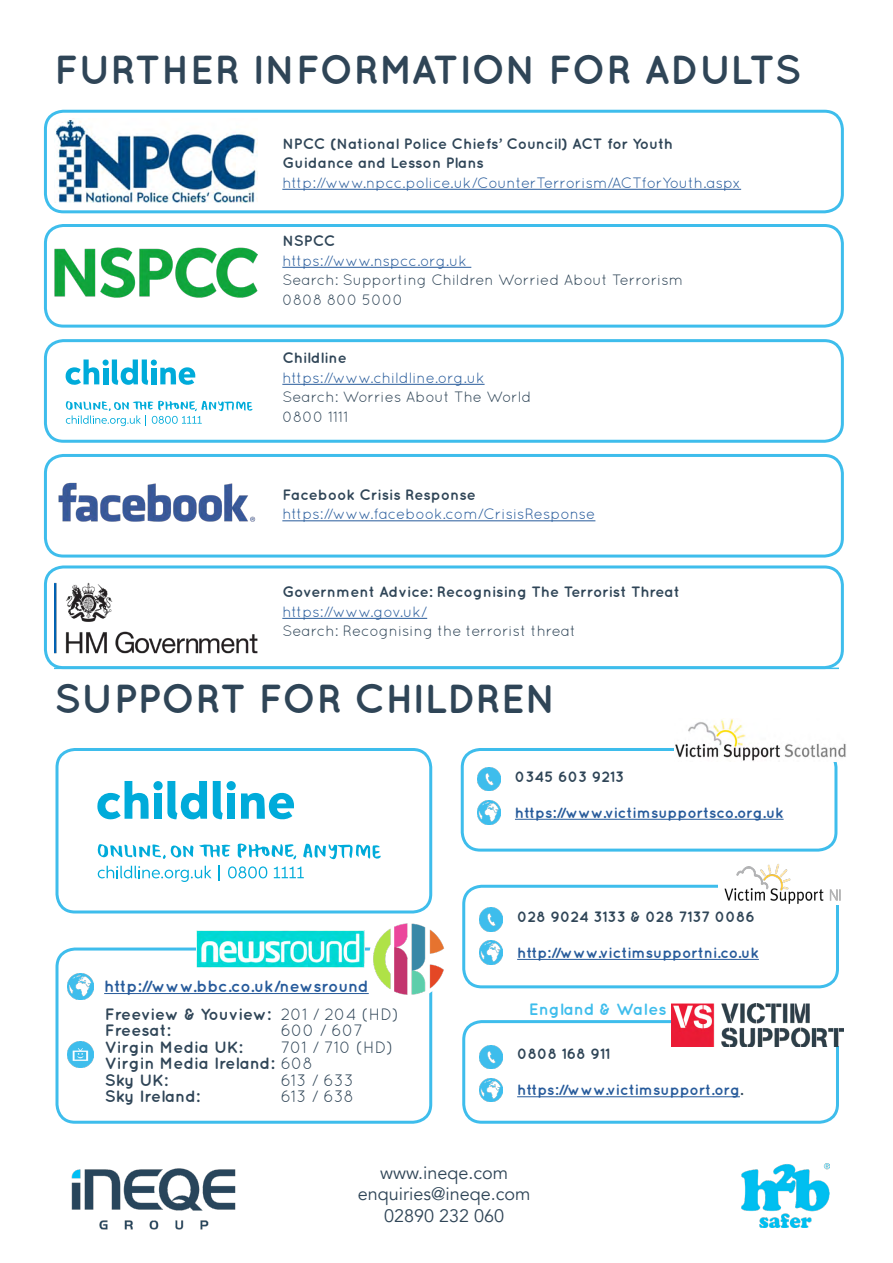
<style>
.page{position:relative;width:893px;height:1263px;background:#fff}
.page>*{position:absolute;margin:0;border:0;box-sizing:border-box;transform-origin:0 0}
.t1{font:700 40.5px "Quicksand";color:#2f4557}
.t2{font:18px/21.6px "Avenir";color:#2f4557;text-align:center}
.t3{font:700 16.5px/16.5px "Quicksand";color:#2f4557}
.t4{font:16.5px/16.5px "Quicksand";color:#2f4557}
.t5{font:700 16.5px "Quicksand";letter-spacing:-.01em;color:#275b9b}
.t6{font:700 16.5px "Quicksand";color:#3ebdec}
.t7{font:700 15px/19.5px "Quicksand";color:#2f4557}
.t8{font:15px "Quicksand";color:#275b9b}
.t9{font:15px/19.5px "Quicksand";color:#2f4557}
.t10{font:700 15px "Quicksand";color:#275b9b}
.s1{font-weight:400}
.s2{color:#2f4557}
</style>
<div class="page">
<hr style="left:282px;top:189px;width:459px;height:1px;background:#275b9b">
<hr style="left:282px;top:267px;width:189px;height:1px;background:#275b9b">
<hr style="left:282px;top:384px;width:203px;height:1px;background:#275b9b">
<hr style="left:282px;top:520px;width:313px;height:1px;background:#275b9b">
<hr style="left:282px;top:618px;width:145px;height:1px;background:#275b9b">
<img style="left:71px;top:1168px;width:165px;height:62px">
<img style="left:741px;top:1164px;width:89px;height:64px">
<img style="left:55px;top:118px;width:203px;height:85px">
<img style="left:54px;top:247px;width:204px;height:50px">
<img style="left:58px;top:482px;width:198px;height:40px">
<img style="left:54px;top:582px;width:204px;height:72px">
<hr style="left:54px;top:668px;width:785px;height:1px;background:#3ebdec">
<div style="left:461px;top:748px;width:376px;height:103px;border:3px solid #3ebdec;border-radius:18px"></div>
<div style="left:56px;top:748px;width:376px;height:165px;border:3px solid #3ebdec;border-radius:18px"></div>
<div style="left:56px;top:947px;width:376px;height:177px;border:3px solid #3ebdec;border-radius:18px"></div>
<div style="left:369px;top:918px;width:80px;height:81px;border:6px solid #fff;border-radius:50%"></div>
<img style="left:369px;top:922px;width:76px;height:74px">
<img style="left:197px;top:930px;width:167px;height:37px">
<hr style="left:104px;top:993px;width:265px;height:1px;background:#275b9b">
<img style="left:68px;top:973px;width:26px;height:26px">
<img style="left:68px;top:1041px;width:26px;height:27px">
<img style="left:674px;top:719px;width:172px;height:42px">
<div style="left:462px;top:885px;width:377px;height:103px;border:3px solid #3ebdec;border-radius:18px"></div>
<div style="left:718px;top:862px;width:130px;height:42px;background:#fff"></div>
<img style="left:724px;top:864px;width:117px;height:40px">
<div style="left:462px;top:1020px;width:377px;height:104px;border:3px solid #3ebdec;border-radius:18px"></div>
<img style="left:671px;top:1003px;width:173px;height:43px">
<img style="left:477px;top:768px;width:23px;height:23px">
<img style="left:477px;top:801px;width:23px;height:23px">
<hr style="left:515px;top:819px;width:269px;height:1px;background:#275b9b">
<img style="left:479px;top:908px;width:23px;height:23px">
<img style="left:479px;top:941px;width:23px;height:23px">
<hr style="left:517px;top:959px;width:242px;height:1px;background:#275b9b">
<img style="left:479px;top:1045px;width:23px;height:23px">
<img style="left:479px;top:1078px;width:23px;height:23px">
<hr style="left:517px;top:1096px;width:223px;height:1px;background:#275b9b">
<div style="left:44px;top:110px;width:800px;height:103px;border:3px solid #3ebdec;border-radius:18px"></div>
<div style="left:44px;top:224px;width:800px;height:104px;border:3px solid #3ebdec;border-radius:18px"></div>
<div style="left:44px;top:339px;width:800px;height:104px;border:3px solid #3ebdec;border-radius:18px"></div>
<div style="left:44px;top:454px;width:800px;height:103px;border:3px solid #3ebdec;border-radius:18px"></div>
<div style="left:44px;top:565px;width:800px;height:104px;border:3px solid #3ebdec;border-radius:18px"></div>
<div style="left:227px;top:793px;width:8px;height:26px;background:#00abda"></div>
<div style="left:154px;top:793px;width:8px;height:26px;background:#00abda"></div>
<svg style="left:97px;top:781px;width:52px;height:39px"></svg>
<svg style="left:213px;top:781px;width:10px;height:38px"></svg>
<svg style="left:167px;top:781px;width:40px;height:39px"></svg>
<svg style="left:241px;top:792px;width:53px;height:28px"></svg>
<div style="left:153px;top:781px;width:10px;height:9px;background:#00abda;border-radius:50%"></div>
<div style="left:227px;top:781px;width:9px;height:9px;background:#00abda;border-radius:50%"></div>
<svg style="left:98px;top:866px;width:114px;height:16px"></svg>
<svg style="left:219px;top:865px;width:1px;height:16px"></svg>
<svg style="left:228px;top:866px;width:39px;height:12px"></svg>
<svg style="left:274px;top:866px;width:30px;height:12px"></svg>
<svg style="left:303px;top:844px;width:78px;height:15px"></svg>
<svg style="left:237px;top:843px;width:59px;height:16px"></svg>
<svg style="left:98px;top:844px;width:132px;height:15px"></svg>
<svg style="left:66px;top:359px;width:129px;height:26px"></svg>
<svg style="left:66px;top:401px;width:186px;height:25px"></svg>
<h1 class="t1" style="left:54px;top:46px;width:749px">FURTHER INFORMATION FOR ADULTS</h1>
<p class="t7" style="left:282px;top:133px;width:392px">NPCC (National Police Chiefs’ Council) ACT for Youth<br>Guidance and Lesson Plans</p>
<p class="t8" style="left:282px;top:174px;width:460px">http://www.npcc.police.uk/CounterTerrorism/ACTforYouth.aspx</p>
<p class="t7" style="left:282px;top:231px;width:55px">NSPCC</p>
<p class="t8" style="left:282px;top:252px;width:186px">https://www.nspcc.org.uk</p>
<p class="t9" style="left:282px;top:270px;width:402px">Search: Supporting Children Worried About Terrorism<br>0808 800 5000</p>
<p class="t7" style="left:282px;top:348px;width:66px">Childline</p>
<p class="t8" style="left:282px;top:369px;width:204px">https://www.childline.org.uk</p>
<p class="t9" style="left:282px;top:387px;width:251px">Search: Worries About The World<br>0800 1111</p>
<p class="t7" style="left:282px;top:484px;width:195px">Facebook Crisis Response</p>
<p class="t8" style="left:282px;top:505px;width:315px">https://www.facebook.com/CrisisResponse</p>
<p class="t7" style="left:282px;top:582px;width:399px">Government Advice: Recognising The Terrorist Threat</p>
<p class="t8" style="left:282px;top:603px;width:146px">https://www.gov.uk/</p>
<p class="t9" style="left:282px;top:621px;width:295px">Search: Recognising the terrorist threat</p>
<h1 class="t1" style="left:54px;top:674px;width:504px">SUPPORT FOR CHILDREN</h1>
<p class="t7" style="left:515px;top:766px;width:111px">0345 603 9213</p>
<p class="t10" style="left:515px;top:803px;width:270px">https://www.victimsupportsco.org.uk</p>
<p class="t5" style="left:104px;top:976px;width:266px">http://www.bbc.co.uk/newsround</p>
<p class="t3" style="left:105px;top:1005px;width:210px">Freeview &amp; Youview:<br>Freesat:<br>Virgin Media UK:<br>Virgin Media Ireland: <span class="s1">608<br></span>Sky UK:<br>Sky Ireland:</p>
<p class="t4" style="left:281px;top:1006px;width:120px">201 / 204 (HD)<br>600 / 607<br>701 / 710 (HD)</p>
<p class="t4" style="left:281px;top:1072px;width:75px">613 / 633<br>613 / 638</p>
<p class="t7" style="left:517px;top:906px;width:239px">028 9024 3133 &amp; 028 7137 0086</p>
<p class="t10" style="left:517px;top:944px;width:243px">http://www.victimsupportni.co.uk</p>
<p class="t6" style="left:529px;top:999px;width:139px">England &amp; Wales</p>
<p class="t7" style="left:517px;top:1044px;width:94px">0808 168 911</p>
<p class="t10" style="left:517px;top:1081px;width:228px">https://www.victimsupport.org<span class="s2">.</span></p>
<p class="t2" style="left:358px;top:1162px;width:174px">www.ineqe.com enquiries@ineqe.com<br>02890 232 060</p>
</div>
